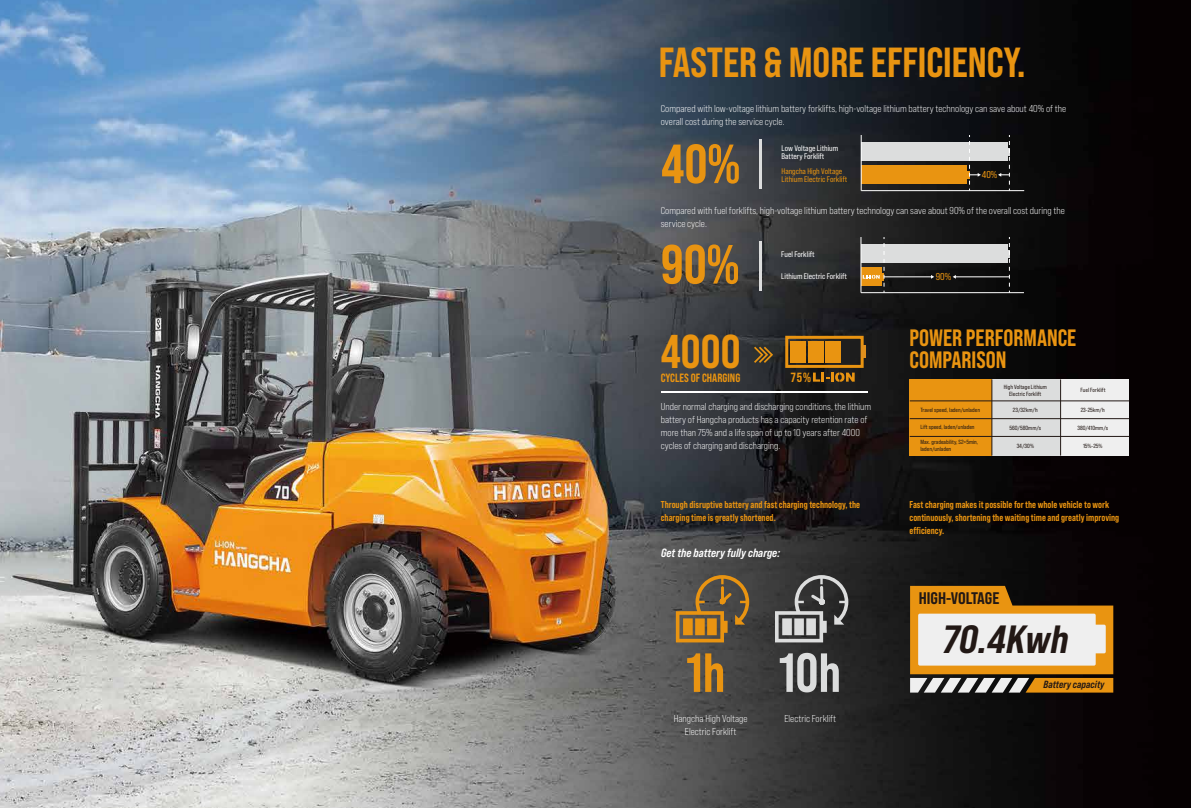
<style>
.page{position:relative;width:1191px;height:808px;background:#fff}
.page>*{position:absolute;margin:0;border:0;box-sizing:border-box;transform-origin:0 0}
.t1{font:55px "Bebas Neue Pro Sm E Eb";color:#e99411;scale:.93 1}
.t2{font:55px "Bebas Neue Pro Sm E Eb";color:#dcdddd;scale:.93 1}
.t3{font:47.3px "Bebas Neue Pro Sm E Eb";color:#e99411;scale:.93 1}
.t4{font:42px "Bebas Neue Pro Sm E Eb";color:#e99411;scale:.93 1}
.t5{font:italic 39.3px "Bebas Neue Pro Sm E Eb";color:#221815;scale:1.05 1}
.t6{font:23.7px/22px "Bebas Neue Pro Sm E Eb";color:#e99411;scale:.93 1}
.t7{font:16.8px "Bebas Neue Pro Sm E Eb";color:#221815}
.t8{font:13.3px "Bebas Neue Pro Sm E Eb";color:#e99411;scale:.93 1}
.t9{font:12px "Bebas Neue Pro Sm E Bd It";color:#fff}
.t10{font:12px "Bebas Neue Pro Sm E Eb";color:#e99411;scale:.93 1}
.t11{font:10.4px "Bebas Neue Pro Sm E Bd It";color:#221815}
.t12{font:10px/13px "Bebas Neue Pro Sm E Bk";color:#fff}
.t13{font:10px/13px "Bebas Neue Pro Sm E Eb";color:#e99411;scale:.93 1}
.t14{font:10px "Bebas Neue Pro Sm E Rg";color:#e99411}
.t15{font:8.1px/8.6px "Bebas Neue Pro Sm E Rg";color:#fff}
.t16{font:8.1px "Bebas Neue Pro Sm E Rg";color:#e99411}
.t17{font:6px/7px "Bebas Neue Pro Sm E Rg";color:#221815;text-align:center}
.s1{color:#e99411}
</style>
<div class="page">
<img style="left:0;top:0;width:1191px;height:808px">
<div style="left:909px;top:379px;width:83px;height:77px;background:#e99411"></div>
<div style="left:992px;top:379px;width:68px;height:77px;background:#dcdddd"></div>
<div style="left:1060px;top:379px;width:69px;height:77px;background:#efefef"></div>
<div style="left:785px;top:336px;width:78px;height:32px;border:3px solid #e99411"></div>
<div style="left:790px;top:341px;width:16px;height:22px;background:#e99411"></div>
<div style="left:808px;top:341px;width:15px;height:22px;background:#e99411"></div>
<div style="left:825px;top:341px;width:15px;height:22px;background:#e99411"></div>
<hr style="left:862px;top:346px;width:4px;height:12px;background:#e0901d">
<hr style="left:661px;top:391px;width:206px;height:1px;background:#fff">
<hr style="left:991px;top:379px;width:1px;height:77px;background:#221815">
<hr style="left:1060px;top:379px;width:1px;height:77px;background:#221815">
<div style="left:861px;top:143px;width:146px;height:18px;background:#dcdddd"></div>
<div style="left:861px;top:165px;width:105px;height:19px;background:#e99411"></div>
<hr style="left:860px;top:135px;width:1px;height:56px;background:#fff">
<hr style="left:861px;top:190px;width:163px;height:1px;background:#fff">
<hr style="left:861px;top:292px;width:163px;height:1px;background:#fff">
<div style="left:861px;top:245px;width:146px;height:18px;background:#dcdddd"></div>
<div style="left:1004px;top:250px;width:5px;height:8px;background:#dcdddd"></div>
<div style="left:861px;top:267px;width:20px;height:19px;background:#f3c783"></div>
<hr style="left:860px;top:237px;width:1px;height:56px;background:#fff">
<svg style="left:1009px;top:237px;width:1px;height:56px"></svg>
<hr style="left:760px;top:241px;width:2px;height:50px;background:#dcdddd">
<hr style="left:760px;top:140px;width:2px;height:49px;background:#dcdddd">
<svg style="left:676px;top:575px;width:73px;height:67px;background:#7f6338"></svg>
<svg style="left:775px;top:575px;width:73px;height:67px;background:#676767"></svg>
<svg style="left:754px;top:347px;width:19px;height:16px"></svg>
<hr style="left:909px;top:418px;width:220px;height:1px;background:#221815">
<hr style="left:909px;top:401px;width:220px;height:1px;background:#221815">
<hr style="left:909px;top:436px;width:220px;height:1px;background:#221815">
<svg style="left:965px;top:135px;width:16px;height:56px"></svg>
<svg style="left:998px;top:135px;width:12px;height:56px"></svg>
<hr style="left:884px;top:276px;width:47px;height:1px;background:#fff">
<svg style="left:931px;top:275px;width:3px;height:4px"></svg>
<hr style="left:955px;top:276px;width:54px;height:1px;background:#fff">
<svg style="left:952px;top:275px;width:4px;height:4px"></svg>
<svg style="left:862px;top:237px;width:22px;height:56px"></svg>
<svg style="left:813px;top:372px;width:41px;height:10px"></svg>
<svg style="left:910px;top:586px;width:203px;height:106px"></svg>
<h3 class="t4" style="left:659px;top:37px;width:396px">FASTER &amp; MORE EFFICIENCY.</h3>
<p class="t12" style="left:661px;top:102px;width:407px">Compared with low-voltage lithium battery forklifts, high-voltage lithium battery technology can save about 40% of the overall cost during the service cycle.</p>
<h1 class="t1" style="left:661px;top:131px;width:86px">40%</h1>
<p class="t15" style="left:781px;top:143px;width:58px">Low Voltage Lithium<br>Battery Forklift</p>
<p class="t16" style="left:781px;top:166px;width:62px">Hangcha High Voltage</p>
<p class="t16" style="left:781px;top:174px;width:67px">Lithium Electric Forklift</p>
<p class="t14" style="left:981px;top:169px;width:17px">40%</p>
<p class="t12" style="left:661px;top:203px;width:405px">Compared with fuel forklifts, high-voltage lithium battery technology can save about 90% of the overall cost during the service cycle.</p>
<h1 class="t1" style="left:661px;top:231px;width:86px">90%</h1>
<h2 class="t3" style="left:661px;top:323px;width:87px">4000</h2>
<p class="t10" style="left:661px;top:371px;width:87px">CYCLES OF CHARGING</p>
<p class="t15" style="left:781px;top:249px;width:35px">Fuel Forklift</p>
<p class="t15" style="left:781px;top:272px;width:67px">Lithium Electric Forklift</p>
<h3 class="t8" style="left:790px;top:369px;width:23px">75%</h3>
<p class="t12" style="left:661px;top:400px;width:212px">Under normal charging and discharging conditions, the lithium battery of Hangcha products has a capacity retention rate of more than 75% and a life span of up to 10 years after 4000 cycles of charging and discharging.</p>
<p class="t14" style="left:935px;top:271px;width:17px">90%</p>
<h3 class="t6" style="left:909px;top:326px;width:181px">POWER PERFORMANCE<br>COMPARISON</h3>
<p class="t17" style="left:1003px;top:383px;width:45px">High Voltage Lithium<br>Electric Forklift</p>
<p class="t17" style="left:1013px;top:407px;width:26px">23/32km/h</p>
<p class="t17" style="left:1009px;top:425px;width:33px">560/580mm/s</p>
<p class="t17" style="left:1016px;top:443px;width:19px">34/30%</p>
<p class="t17" style="left:1080px;top:387px;width:27px">Fuel Forklift</p>
<p class="t17" style="left:1080px;top:407px;width:26px">23-25km/h</p>
<p class="t17" style="left:1077px;top:425px;width:32px">380/410mm/s</p>
<p class="t17" style="left:1083px;top:443px;width:21px">15%-25%</p>
<p class="t17" style="left:920px;top:407px;width:61px">Travel speed, laden/unladen</p>
<p class="t17" style="left:920px;top:424px;width:56px">Lift speed, laden/unladen</p>
<p class="t17" style="left:920px;top:439px;width:59px;line-height:6.5px;text-align:left">Max. gradeability, S2=5min, laden/unladen</p>
<p class="t13" style="left:661px;top:498px;width:216px">Through disruptive battery and fast charging technology, the charging time is greatly shortened.</p>
<p class="t13" style="left:909px;top:498px;width:227px">Fast charging makes it possible for the whole vehicle to work continuously, shortening the waiting time and greatly improving efficiency.</p>
<p class="t9" style="left:661px;top:546px;width:120px">Get the battery fully charge:</p>
<h1 class="t2" style="left:686px;top:640px;width:168px"><span class="s1">1h</span> 10h</h1>
<p class="t12" style="left:674px;top:712px;width:75px;text-align:center">Hangcha High Voltage<br>Electric Forklift</p>
<p class="t12" style="left:784px;top:712px;width:53px">Electric Forklift</p>
<h3 class="t7" style="left:918px;top:588px;width:82px">HIGH-VOLTAGE</h3>
<h3 class="t5" style="left:940px;top:616px;width:129px">70.4Kwh</h3>
<p class="t11" style="left:1043px;top:678px;width:63px">Battery capacity</p>
</div>
